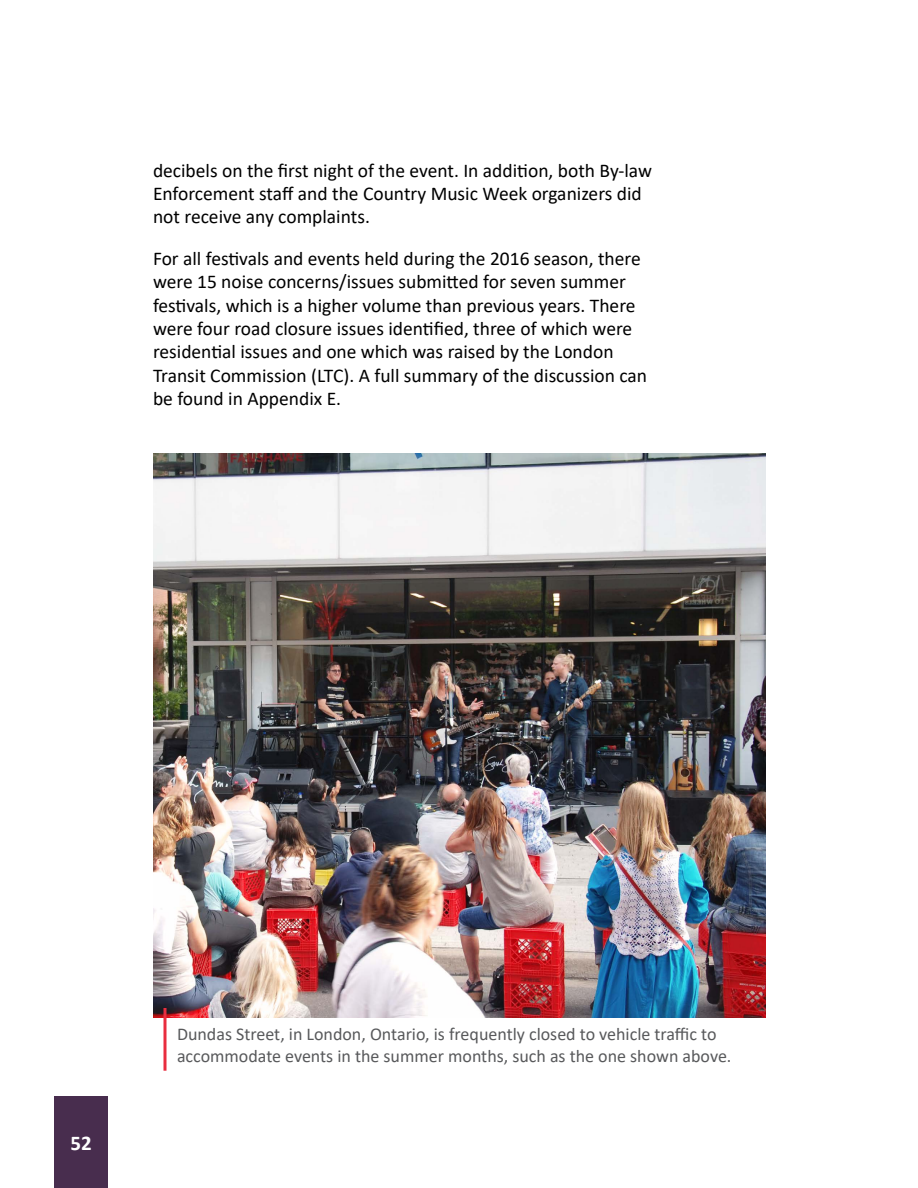
<style>
.page{position:relative;width:918px;height:1188px;background:#fff}
.page>*{position:absolute;margin:0;border:0;box-sizing:border-box;transform-origin:0 0}
.t1{font:700 21px "Calibri";color:#fff}
.Paragraph{font:19.5px/23.4px "Calibri";color:#000}
.Photo_credit{font:18px/21.6px "Calibri";color:#58595b}
</style>
<div class="page">
<div style="left:54px;top:1096px;width:54px;height:92px;background:#482d4e"></div>
<img style="left:153px;top:453px;width:612px;height:565px">
<hr style="left:164px;top:1008px;width:2px;height:63px;background:#e92d3f">
<p class="Paragraph" style="left:153px;top:158px;width:501px">decibels on the first night of the event. In addition, both By-law<br>Enforcement staff and the Country Music Week organizers did not receive any complaints.</p>
<p class="Paragraph" style="left:153px;top:246px;width:496px">For all festivals and events held during the 2016 season, there were 15 noise concerns/issues submitted for seven summer festivals, which is a higher volume than previous years. There were four road closure issues identified, three of which were residential issues and one which was raised by the London Transit Commission (LTC). A full summary of the discussion can be found in Appendix E.</p>
<p class="t1" style="left:70px;top:1128px;width:23px">52</p>
<p class="Photo_credit" style="left:177px;top:1023px;width:556px">Dundas Street, in London, Ontario, is frequently closed to vehicle traffic to accommodate events in the summer months, such as the one shown above.</p>
</div>
